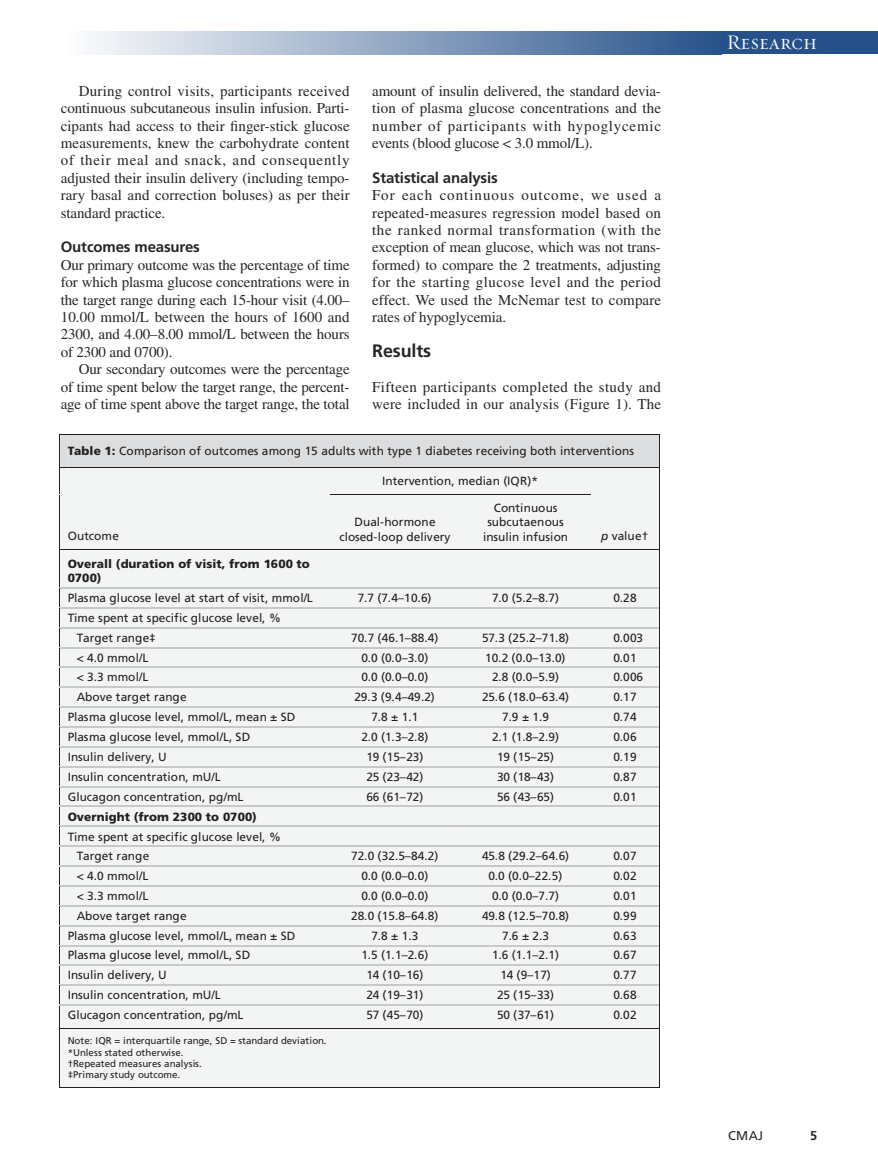
<style>
.page{position:relative;width:878px;height:1175px;background:#fff}
.page>*{position:absolute;margin:0;border:0;box-sizing:border-box;transform-origin:0 0}
.t1{font:21px "Requiem Display HTF Small Caps";letter-spacing:.005em;color:#fff}
.t2{font:700 18px "Frutiger LT Std";letter-spacing:-.01em;color:#272627}
.t3{font:15px/17.4px "Times LT Std";letter-spacing:.005em;color:#272627;text-align:justify}
.t4{font:15px/17.4px "Times LT Std";letter-spacing:.025em;color:#272627}
.t5{font:700 15px "Frutiger LT Std";letter-spacing:-.01em;color:#272627}
.t6{font:12.75px "Frutiger LT Std";color:#272627}
.t7{font:700 12.75px "Frutiger LT Std";color:#272627}
.t8{font:11.85px/14.2px "Frutiger";letter-spacing:-.005em;color:#231f20;text-align:center}
.t9{font:900 11.85px/14.7px "Frutiger";color:#231f20}
.t10{font:9.75px/11.6px "Frutiger";color:#231f20}
.s1{font-weight:900}
.s2{font-style:italic}
</style>
<div class="page">
<div style="left:715px;top:32px;width:163px;height:22px;background:#255089"></div>
<div style="left:61px;top:32px;width:660px;height:22px;background:linear-gradient(to right,#fff,#28528a)"></div>
<svg style="left:59px;top:434px;width:601px;height:654px"></svg>
<p class="t3" style="left:61px;top:84px;width:290px;text-indent:18px">During control visits, participants received continuous subcutaneous insulin infusion. Parti - cipants had access to their finger-stick glucose measurements, knew the carbohydrate content of their meal and snack, and consequently adjusted their insulin delivery (including tempo&shy;rary basal and correction boluses) as per their standard practice.</p>
<p class="t5" style="left:61px;top:241px;width:141px">Outcomes measures</p>
<p class="t3" style="left:61px;top:258px;width:290px">Our primary outcome was the percentage of time for which plasma glucose concentrations were in the target range during each 15-hour visit (4.00– 10.00 mmol/L between the hours of 1600 and 2300, and 4.00–8.00 mmol/L between the hours of 2300 and 0700).</p>
<p class="t3" style="left:61px;top:362px;width:290px;text-indent:18px">Our secondary outcomes were the percentage of time spent below the target range, the percent&shy;age of time spent above the target range, the total</p>
<p class="t3" style="left:372px;top:84px;width:290px">amount of insulin delivered, the standard devia&shy;tion of plasma glucose concentrations and the number of parti cipants with hypoglycemic events (blood glucose &lt; 3.0 mmol/L).</p>
<p class="t5" style="left:372px;top:171px;width:127px">Statistical analysis</p>
<p class="t3" style="left:372px;top:188px;width:290px">For each continuous outcome, we used a repeated-measures regression model based on the ranked normal transformation (with the exception of mean glucose, which was not trans&shy;formed) to compare the 2 treatments, adjusting for the starting glucose level and the period effect. We used the McNemar test to compare rates of hypoglycemia.</p>
<h2 class="t2" style="left:372px;top:343px;width:60px">Results</h2>
<p class="t4" style="left:372px;top:379px;width:290px">Fifteen participants completed the study and were included in our analysis (Figure 1). The</p>
<p class="t8" style="left:68px;top:445px;width:567px"><span class="s1">Table 1:</span> Comparison of outcomes among 15 adults with type 1 diabetes receiving both interventions</p>
<p class="t8" style="left:382px;top:474px;width:157px">Intervention, median (IQR)*</p>
<p class="t8" style="left:68px;top:530px;width:53px">Outcome</p>
<p class="t8" style="left:339px;top:516px;width:113px">Dual-hormone closed-loop delivery</p>
<p class="t8" style="left:483px;top:502px;width:87px">Continuous subcutaenous insulin infusion</p>
<p class="t8" style="left:601px;top:530px;width:49px"><span class="s2">p</span> value†</p>
<p class="t9" style="left:68px;top:557px;width:243px">Overall (duration of visit, from 1600 to<br>0700)</p>
<p class="t8" style="left:68px;top:591px;width:246px">Plasma glucose level at start of visit, mmol/L</p>
<p class="t8" style="left:358px;top:591px;width:75px">7.7 (7.4–10.6)</p>
<p class="t8" style="left:492px;top:591px;width:68px">7.0 (5.2–8.7)</p>
<p class="t8" style="left:613px;top:591px;width:25px">0.28</p>
<p class="t8" style="left:77px;top:609px;width:206px;line-height:19.8px;text-align:left;text-indent:-9px">Time spent at specific glucose level, %<br>Target range‡</p>
<p class="t8" style="left:351px;top:631px;width:89px">70.7 (46.1–88.4)</p>
<p class="t8" style="left:482px;top:631px;width:89px">57.3 (25.2–71.8)</p>
<p class="t8" style="left:613px;top:631px;width:31px">0.003</p>
<p class="t8" style="left:77px;top:651px;width:73px">&lt; 4.0 mmol/L</p>
<p class="t8" style="left:361px;top:651px;width:68px">0.0 (0.0–3.0)</p>
<p class="t8" style="left:485px;top:651px;width:82px">10.2 (0.0–13.0)</p>
<p class="t8" style="left:613px;top:651px;width:25px">0.01</p>
<p class="t8" style="left:77px;top:671px;width:73px">&lt; 3.3 mmol/L</p>
<p class="t8" style="left:361px;top:671px;width:68px">0.0 (0.0–0.0)</p>
<p class="t8" style="left:492px;top:671px;width:68px">2.8 (0.0–5.9)</p>
<p class="t8" style="left:613px;top:671px;width:31px">0.006</p>
<p class="t8" style="left:77px;top:691px;width:111px">Above target range</p>
<p class="t8" style="left:354px;top:691px;width:82px">29.3 (9.4–49.2)</p>
<p class="t8" style="left:482px;top:691px;width:89px">25.6 (18.0–63.4)</p>
<p class="t8" style="left:613px;top:691px;width:25px">0.17</p>
<p class="t8" style="left:68px;top:710px;width:229px">Plasma glucose level, mmol/L, mean ± SD</p>
<p class="t8" style="left:371px;top:710px;width:48px">7.8 ± 1.1</p>
<p class="t8" style="left:502px;top:710px;width:48px">7.9 ± 1.9</p>
<p class="t8" style="left:613px;top:710px;width:25px">0.74</p>
<p class="t8" style="left:68px;top:730px;width:184px">Plasma glucose level, mmol/L, SD</p>
<p class="t8" style="left:361px;top:730px;width:68px">2.0 (1.3–2.8)</p>
<p class="t8" style="left:492px;top:730px;width:68px">2.1 (1.8–2.9)</p>
<p class="t8" style="left:613px;top:730px;width:25px">0.06</p>
<p class="t8" style="left:68px;top:750px;width:100px">Insulin delivery, U</p>
<p class="t8" style="left:366px;top:750px;width:58px">19 (15–23)</p>
<p class="t8" style="left:497px;top:750px;width:58px">19 (15–25)</p>
<p class="t8" style="left:613px;top:750px;width:25px">0.19</p>
<p class="t8" style="left:68px;top:770px;width:154px">Insulin concentration, mU/L</p>
<p class="t8" style="left:366px;top:770px;width:58px">25 (23–42)</p>
<p class="t8" style="left:497px;top:770px;width:58px">30 (18–43)</p>
<p class="t8" style="left:613px;top:770px;width:25px">0.87</p>
<p class="t8" style="left:68px;top:790px;width:177px">Glucagon concentration, pg/mL</p>
<p class="t8" style="left:366px;top:790px;width:58px">66 (61–72)</p>
<p class="t8" style="left:497px;top:790px;width:58px">56 (43–65)</p>
<p class="t8" style="left:613px;top:790px;width:25px">0.01</p>
<p class="t9" style="left:68px;top:810px;width:190px">Overnight (from 2300 to 0700)</p>
<p class="t8" style="left:77px;top:827px;width:206px;line-height:19.8px;text-align:left;text-indent:-9px">Time spent at specific glucose level, %<br>Target range</p>
<p class="t8" style="left:351px;top:850px;width:89px">72.0 (32.5–84.2)</p>
<p class="t8" style="left:482px;top:850px;width:89px">45.8 (29.2–64.6)</p>
<p class="t8" style="left:613px;top:850px;width:25px">0.07</p>
<p class="t8" style="left:77px;top:869px;width:73px">&lt; 4.0 mmol/L</p>
<p class="t8" style="left:361px;top:869px;width:68px">0.0 (0.0–0.0)</p>
<p class="t8" style="left:488px;top:869px;width:75px">0.0 (0.0–22.5)</p>
<p class="t8" style="left:613px;top:869px;width:25px">0.02</p>
<p class="t8" style="left:77px;top:889px;width:73px">&lt; 3.3 mmol/L</p>
<p class="t8" style="left:361px;top:889px;width:68px">0.0 (0.0–0.0)</p>
<p class="t8" style="left:492px;top:889px;width:68px">0.0 (0.0–7.7)</p>
<p class="t8" style="left:613px;top:889px;width:25px">0.01</p>
<p class="t8" style="left:77px;top:909px;width:111px">Above target range</p>
<p class="t8" style="left:351px;top:909px;width:89px">28.0 (15.8–64.8)</p>
<p class="t8" style="left:482px;top:909px;width:89px">49.8 (12.5–70.8)</p>
<p class="t8" style="left:613px;top:909px;width:25px">0.99</p>
<p class="t8" style="left:68px;top:929px;width:229px">Plasma glucose level, mmol/L, mean ± SD</p>
<p class="t8" style="left:371px;top:929px;width:48px">7.8 ± 1.3</p>
<p class="t8" style="left:502px;top:929px;width:48px">7.6 ± 2.3</p>
<p class="t8" style="left:613px;top:929px;width:25px">0.63</p>
<p class="t8" style="left:68px;top:949px;width:184px">Plasma glucose level, mmol/L, SD</p>
<p class="t8" style="left:361px;top:949px;width:68px">1.5 (1.1–2.6)</p>
<p class="t8" style="left:492px;top:949px;width:68px">1.6 (1.1–2.1)</p>
<p class="t8" style="left:613px;top:949px;width:25px">0.67</p>
<p class="t8" style="left:68px;top:968px;width:100px">Insulin delivery, U</p>
<p class="t8" style="left:366px;top:968px;width:58px">14 (10–16)</p>
<p class="t8" style="left:500px;top:968px;width:52px">14 (9–17)</p>
<p class="t8" style="left:613px;top:968px;width:25px">0.77</p>
<p class="t8" style="left:68px;top:989px;width:154px">Insulin concentration, mU/L</p>
<p class="t8" style="left:366px;top:989px;width:58px">24 (19–31)</p>
<p class="t8" style="left:497px;top:989px;width:58px">25 (15–33)</p>
<p class="t8" style="left:613px;top:989px;width:25px">0.68</p>
<p class="t8" style="left:68px;top:1008px;width:177px">Glucagon concentration, pg/mL</p>
<p class="t8" style="left:366px;top:1008px;width:58px">57 (45–70)</p>
<p class="t8" style="left:497px;top:1008px;width:58px">50 (37–61)</p>
<p class="t8" style="left:613px;top:1008px;width:25px">0.02</p>
<p class="t10" style="left:68px;top:1035px;width:260px">Note: IQR = interquartile range, SD = standard deviation. *Unless stated otherwise.<br>†Repeated measures analysis.<br>‡Primary study outcome.</p>
<h1 class="t1" style="left:726px;top:30px;width:92px">Research</h1>
<p class="t6" style="left:728px;top:1130px;width:36px">CMAJ</p>
<p class="t7" style="left:810px;top:1130px;width:9px">5</p>
</div>
